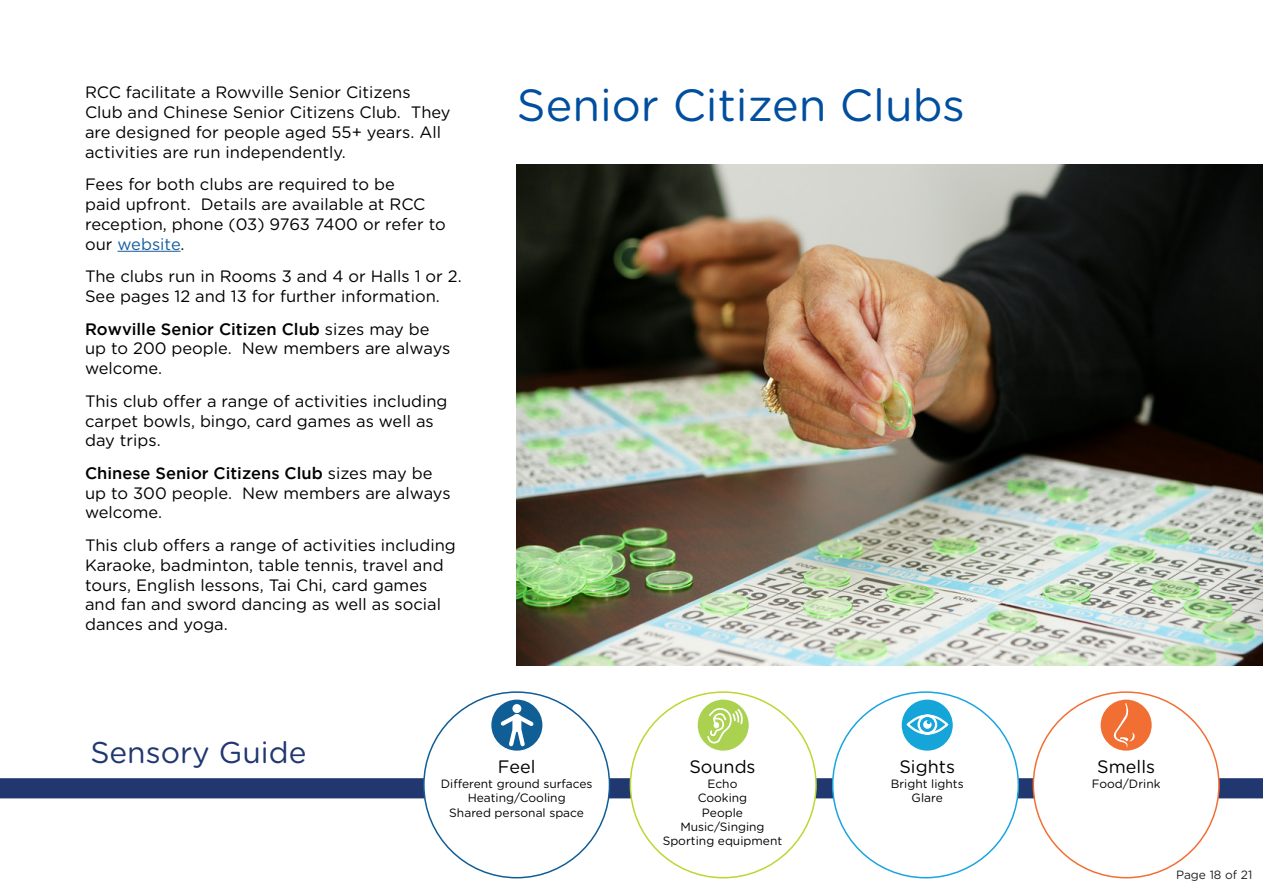
<style>
.page{position:relative;width:1263px;height:893px;background:#fff}
.page>*{position:absolute;margin:0;border:0;box-sizing:border-box;transform-origin:0 0}
.t1{font:45px "Gotham Rounded";color:#004f9f}
.t2{font:30px "Gotham Rounded";color:#203770}
.t3{font:18px "Gotham Rounded";color:#000}
.t4{font:16.5px/19.8px "Gotham Rounded";color:#000}
.t5{font:12px "Gotham Rounded";color:#000}
.t6{font:12px "Gotham Rounded";color:#231f20}
.s1{color:#175d9e}
.s2{font-family:"Gotham";font-weight:500}
</style>
<div class="page">
<div style="left:0;top:779px;width:1263px;height:19px;background:#203770"></div>
<div style="left:0;top:778px;width:1263px;height:20px;border:2px solid #203770"></div>
<div style="left:630px;top:692px;width:186px;height:186px;background:#fff;border-radius:50%"></div>
<div style="left:1033px;top:692px;width:186px;height:186px;background:#fff;border-radius:50%"></div>
<div style="left:424px;top:692px;width:185px;height:186px;background:#fff;border-radius:50%"></div>
<div style="left:833px;top:692px;width:185px;height:186px;background:#fff;border-radius:50%"></div>
<div style="left:491px;top:700px;width:51px;height:51px;background:#0f5e96;border-radius:50%"></div>
<div style="left:512px;top:704px;width:9px;height:9px;background:#fff;border-radius:50%"></div>
<svg style="left:497px;top:711px;width:40px;height:38px"></svg>
<div style="left:698px;top:700px;width:51px;height:51px;background:#aad150;border-radius:50%"></div>
<svg style="left:707px;top:707px;width:36px;height:37px"></svg>
<div style="left:902px;top:700px;width:51px;height:51px;background:#16a5d8;border-radius:50%"></div>
<svg style="left:906px;top:714px;width:43px;height:21px"></svg>
<div style="left:1101px;top:700px;width:51px;height:51px;background:#f26f34;border-radius:50%"></div>
<svg style="left:1110px;top:703px;width:25px;height:45px"></svg>
<hr style="left:117px;top:251px;width:64px;height:1px;background:#175d9e">
<img style="left:517px;top:164px;width:746px;height:502px">
<p class="t4" style="left:85px;top:82px;width:367px">RCC facilitate a Rowville Senior Citizens Club and Chinese Senior Citizens Club. They are designed for people aged 55+ years. All activities are run independently.</p>
<p class="t4" style="left:85px;top:174px;width:362px">Fees for both clubs are required to be<br>paid upfront. Details are available at RCC reception, phone (03) 9763 7400 or refer to our <span class="s1">website</span>.</p>
<p class="t4" style="left:85px;top:266px;width:378px">The clubs run in Rooms 3 and 4 or Halls 1 or 2.<br>See pages 12 and 13 for further information.</p>
<p class="t4" style="left:85px;top:318px;width:367px"><span class="s2">Rowville Senior Citizen Club</span> sizes may be up to 200 people. New members are always welcome.</p>
<p class="t4" style="left:85px;top:390px;width:364px">This club offer a range of activities including carpet bowls, bingo, card games as well as day trips.</p>
<p class="t4" style="left:85px;top:462px;width:367px"><span class="s2">Chinese Senior Citizens Club</span> sizes may be up to 300 people. New members are always welcome.</p>
<p class="t4" style="left:85px;top:534px;width:372px">This club offers a range of activities including Karaoke, badminton, table tennis, travel and tours, English lessons, Tai Chi, card games and fan and sword dancing as well as social dances and yoga.</p>
<p class="t1" style="left:517px;top:74px;width:450px">Senior Citizen Clubs</p>
<p class="t2" style="left:90px;top:731px;width:218px">Sensory Guide</p>
<p class="t3" style="left:498px;top:755px;width:39px">Feel</p>
<p class="t5" style="left:441px;top:775px;width:153px">Different ground surfaces</p>
<p class="t5" style="left:468px;top:790px;width:100px">Heating/Cooling</p>
<p class="t5" style="left:449px;top:804px;width:136px">Shared personal space</p>
<p class="t3" style="left:689px;top:755px;width:68px">Sounds</p>
<p class="t5" style="left:707px;top:775px;width:31px">Echo</p>
<p class="t5" style="left:698px;top:790px;width:51px">Cooking</p>
<p class="t5" style="left:702px;top:804px;width:43px">People</p>
<p class="t5" style="left:680px;top:818px;width:86px">Music/Singing</p>
<p class="t5" style="left:663px;top:833px;width:121px">Sporting equipment</p>
<p class="t3" style="left:899px;top:755px;width:57px">Sights</p>
<p class="t5" style="left:891px;top:775px;width:74px">Bright lights</p>
<p class="t5" style="left:912px;top:790px;width:33px">Glare</p>
<p class="t3" style="left:1097px;top:755px;width:59px">Smells</p>
<p class="t5" style="left:1092px;top:775px;width:70px">Food/Drink</p>
<p class="t6" style="left:1176px;top:867px;width:78px">Page 18 of 21</p>
</div>
